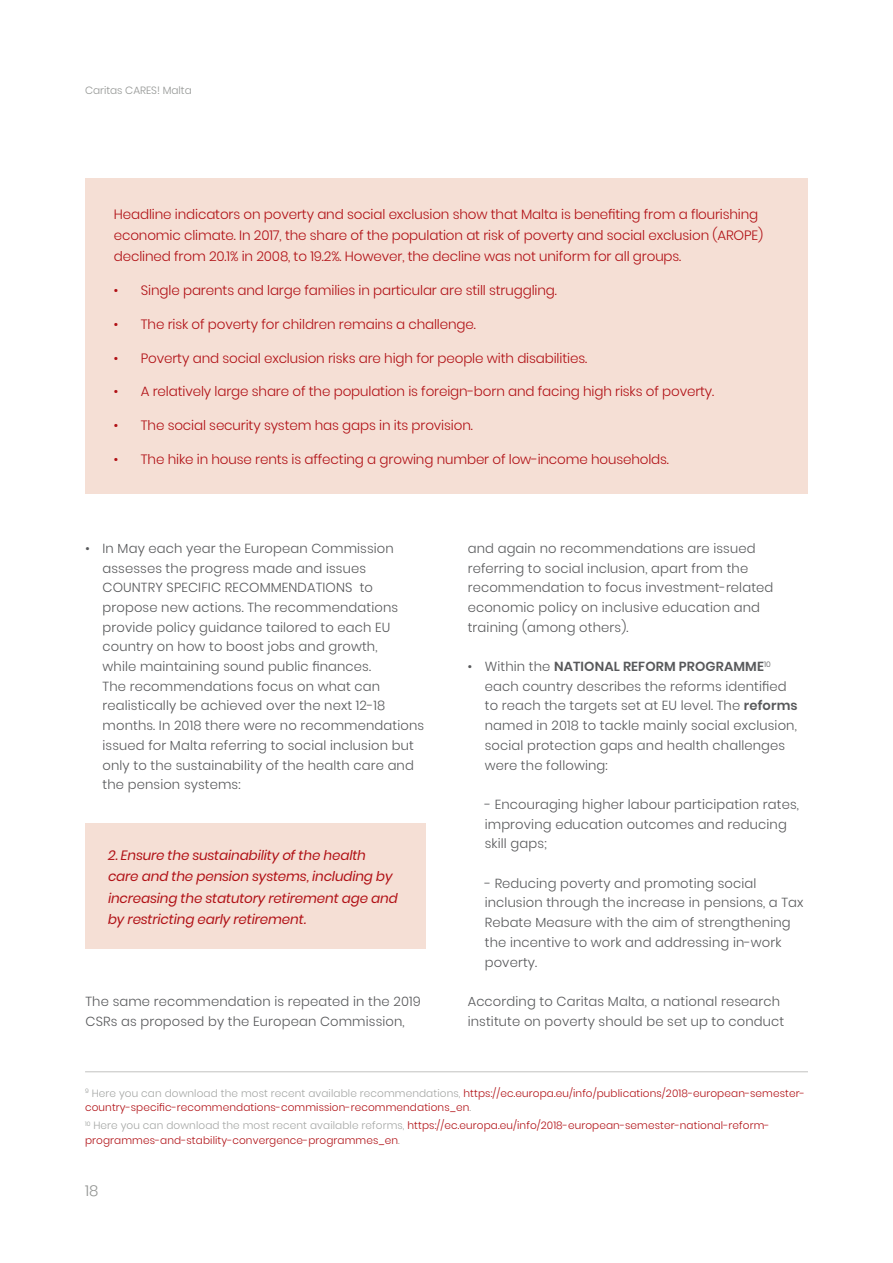
<style>
.page{position:relative;width:893px;height:1263px;background:#fff}
.page>*{position:absolute;margin:0;border:0;box-sizing:border-box;transform-origin:0 0}
.t1{font:300 15px "Poppins";color:#949694}
.t2{font:300 13.5px/21px "Poppins";letter-spacing:-.01em;color:#b11116}
.t3{font:italic 13.5px/21px "Poppins";letter-spacing:-.01em;color:#b11116}
.t4{font:300 13.2px/19.6px "Poppins";letter-spacing:.01em;color:#58595b}
.t5{font:300 10.5px/14.2px "Poppins";letter-spacing:.01em;color:#b11116}
.t6{font:300 10.5px "Poppins";color:#949694}
.s1{font-weight:600}
.s2{color:#a5a7a5}
</style>
<div class="page">
<hr style="left:85px;top:1071px;width:723px;height:1px;background:#c2c2c1">
<div style="left:86px;top:179px;width:722px;height:315px;background:#f5dfd5"></div>
<div style="left:85px;top:823px;width:340px;height:126px;background:#f5dfd5"></div>
<p class="t6" style="left:85px;top:85px;width:108px">Caritas CARES! Malta</p>
<p class="t2" style="left:114px;top:204px;width:651px">Headline indicators on poverty and social exclusion show that Malta is benefiting from a flourishing economic climate. In 2017, the share of the population at risk of poverty and social exclusion (AROPE) declined from 20.1% in 2008, to 19.2%. However, the decline was not uniform for all groups.</p>
<p class="t2" style="left:114px;top:280px;width:445px">• Single parents and large families in particular are still struggling.</p>
<p class="t2" style="left:114px;top:314px;width:364px">• The risk of poverty for children remains a challenge.</p>
<p class="t2" style="left:114px;top:347px;width:475px">• Poverty and social exclusion risks are high for people with disabilities.</p>
<p class="t2" style="left:114px;top:381px;width:602px">• A relatively large share of the population is foreign-born and facing high risks of poverty.</p>
<p class="t2" style="left:114px;top:415px;width:360px">• The social security system has gaps in its provision.</p>
<p class="t2" style="left:114px;top:449px;width:557px">• The hike in house rents is affecting a growing number of low-income households.</p>
<p class="t4" style="left:103px;top:538px;width:323px;text-indent:-17px">• In May each year the European Commission assesses the progress made and issues COUNTRY SPECIFIC RECOMMENDATIONS to propose new actions. The recommendations provide policy guidance tailored to each EU country on how to boost jobs and growth,<br>while maintaining sound public finances.<br>The recommendations focus on what can realistically be achieved over the next 12-18 months. In 2018 there were no recommendations issued for Malta referring to social inclusion but only to the sustainability of the health care and the pension systems:</p>
<p class="t3" style="left:108px;top:845px;width:291px">2. Ensure the sustainability of the health care and the pension systems, including by increasing the statutory retirement age and by restricting early retirement.</p>
<p class="t4" style="left:86px;top:991px;width:337px">The same recommendation is repeated in the 2019<br>CSRs as proposed by the European Commission,</p>
<p class="t4" style="left:468px;top:538px;width:307px">and again no recommendations are issued referring to social inclusion, apart from the recommendation to focus investment-related economic policy on inclusive education and training (among others).</p>
<p class="t4" style="left:485px;top:657px;width:314px;text-indent:-17px">• Within the <span class="s1">NATIONAL REFORM PROGRAMME</span><sup>10 </sup>each country describes the reforms identified to reach the targets set at EU level. The <span class="s1">reforms </span>named in 2018 to tackle mainly social exclusion, social protection gaps and health challenges were the following:</p>
<p class="t4" style="left:485px;top:794px;width:316px">- Encouraging higher labour participation rates, improving education outcomes and reducing skill gaps;</p>
<p class="t4" style="left:485px;top:873px;width:320px">- Reducing poverty and promoting social inclusion through the increase in pensions, a Tax Rebate Measure with the aim of strengthening the incentive to work and addressing in-work poverty.</p>
<p class="t4" style="left:468px;top:991px;width:318px">According to Caritas Malta, a national research institute on poverty should be set up to conduct</p>
<p class="t5" style="left:85px;top:1086px;width:721px"><sup>9</sup> <span class="s2">Here you can download the most recent available recommendations,</span> https://ec.europa.eu/info/publications/2018-european-semester&shy;country-specific-recommendations-commission-recommendations_en<span class="s2">.</span></p>
<p class="t5" style="left:85px;top:1118px;width:686px"><sup>10</sup> <span class="s2">Here you can download the most recent available reforms,</span> https://ec.europa.eu/info/2018-european-semester-national-reform&shy;programmes-and-stability-convergence-programmes_en<span class="s2">.</span></p>
<p class="t1" style="left:85px;top:1182px;width:15px">18</p>
</div>
